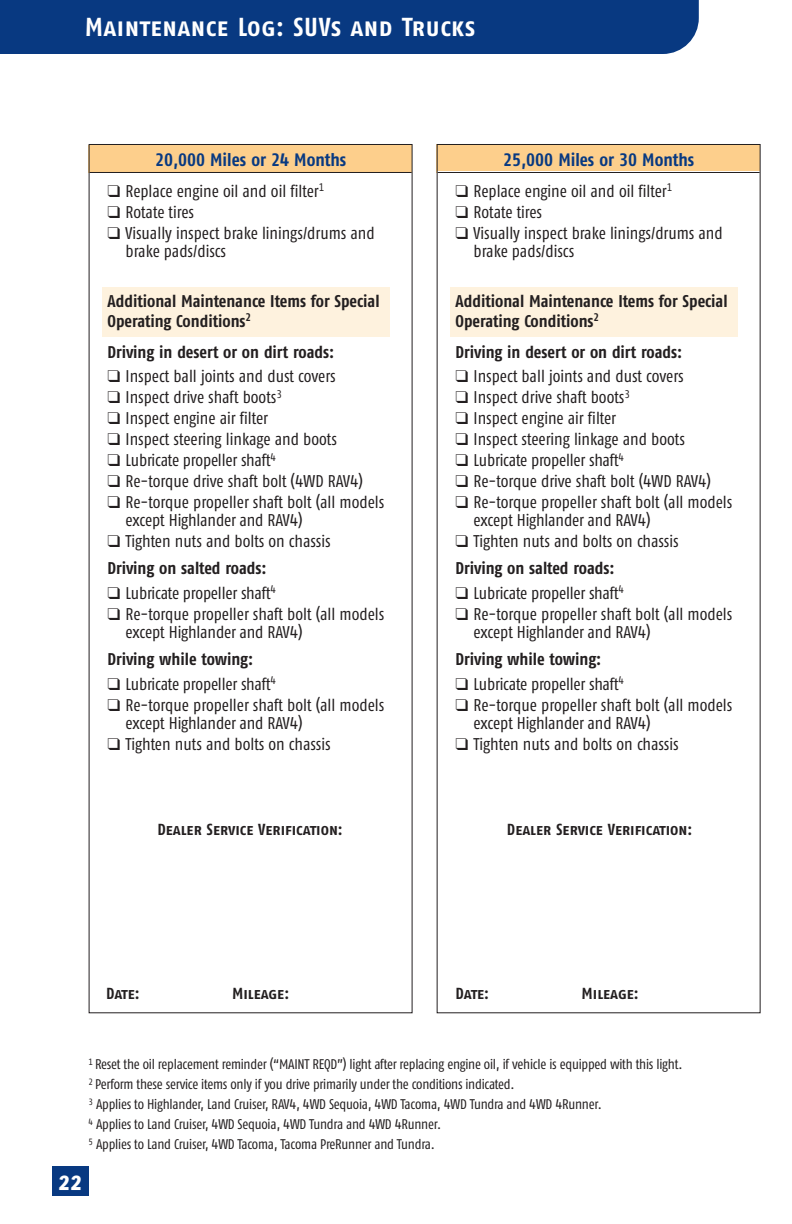
<style>
.page{position:relative;width:792px;height:1224px;background:#fff}
.page>*{position:absolute;margin:0;border:0;box-sizing:border-box;transform-origin:0 0}
.t1{font:26px "Fago Co Bold Tf Caps";letter-spacing:.015em;color:#fff}
.t2{font:24px "Tenko Ehrgeizig";color:#fff}
.t3{font:18px "Fago Co Bold Tf";color:#083981}
.t4{font:17px/18px "Fago Co Regular Tf";letter-spacing:-.005em;color:#231f20}
.t5{font:17px/20px "Fago Co Bold Tf";letter-spacing:-.005em;color:#231f20}
.t6{font:16px "Fago Co Bold Tf Caps";color:#231f20}
.t7{font:14px/20px "Fago Co Regular Tf";letter-spacing:-.015em;color:#231f20}
</style>
<div class="page">
<div style="left:0;top:0;width:699px;height:54px;background:#083981"></div>
<div style="left:89px;top:145px;width:323px;height:27px;background:#fdcf8c"></div>
<div style="left:437px;top:145px;width:323px;height:28px;background:#fdcf8c"></div>
<div style="left:103px;top:287px;width:287px;height:50px;background:#fef2de"></div>
<div style="left:450px;top:287px;width:287px;height:50px;background:#fef2de"></div>
<hr style="left:90px;top:172px;width:322px;height:1px;background:#231f20">
<hr style="left:438px;top:172px;width:322px;height:1px;background:#231f20">
<div style="left:52px;top:1166px;width:36px;height:30px;background:#083981"></div>
<h1 class="t1" style="left:85px;top:12px;width:392px">Maintenance Log: SUVs and Trucks</h1>
<p class="t3" style="left:155px;top:153px;width:193px">20,000 Miles or 24 Months</p>
<p class="t4" style="left:108px;top:183px;width:218px">❑ Replace engine oil and oil filter<sup>1</sup></p>
<p class="t4" style="left:108px;top:204px;width:88px">❑ Rotate tires</p>
<p class="t4" style="left:126px;top:225px;width:251px;text-indent:-18px">❑ Visually inspect brake linings/drums and brake pads/discs</p>
<p class="t5" style="left:108px;top:292px;width:274px">Additional Maintenance Items for Special<br>Operating Conditions<sup>2</sup></p>
<p class="t5" style="left:108px;top:343px;width:228px">Driving in desert or on dirt roads:</p>
<p class="t4" style="left:108px;top:369px;width:230px">❑ Inspect ball joints and dust covers</p>
<p class="t4" style="left:108px;top:390px;width:176px">❑ Inspect drive shaft boots<sup>3</sup></p>
<p class="t4" style="left:108px;top:411px;width:162px">❑ Inspect engine air filter</p>
<p class="t4" style="left:108px;top:432px;width:231px">❑ Inspect steering linkage and boots</p>
<p class="t4" style="left:108px;top:453px;width:170px">❑ Lubricate propeller shaft<sup>4</sup></p>
<p class="t4" style="left:108px;top:474px;width:257px">❑ Re-torque drive shaft bolt (4WD RAV4)</p>
<p class="t4" style="left:126px;top:495px;width:260px;text-indent:-18px">❑ Re-torque propeller shaft bolt (all models except Highlander and RAV4)</p>
<p class="t4" style="left:108px;top:534px;width:224px">❑ Tighten nuts and bolts on chassis</p>
<p class="t5" style="left:108px;top:560px;width:160px">Driving on salted roads:</p>
<p class="t4" style="left:108px;top:586px;width:170px">❑ Lubricate propeller shaft<sup>4</sup></p>
<p class="t4" style="left:126px;top:607px;width:260px;text-indent:-18px">❑ Re-torque propeller shaft bolt (all models except Highlander and RAV4)</p>
<p class="t5" style="left:108px;top:651px;width:147px">Driving while towing:</p>
<p class="t4" style="left:108px;top:676px;width:170px">❑ Lubricate propeller shaft<sup>4</sup></p>
<p class="t4" style="left:126px;top:697px;width:260px;text-indent:-18px">❑ Re-torque propeller shaft bolt (all models except Highlander and RAV4)</p>
<p class="t4" style="left:108px;top:736px;width:224px">❑ Tighten nuts and bolts on chassis</p>
<p class="t3" style="left:503px;top:153px;width:193px">25,000 Miles or 30 Months</p>
<p class="t4" style="left:456px;top:183px;width:218px">❑ Replace engine oil and oil filter<sup>1</sup></p>
<p class="t4" style="left:456px;top:204px;width:88px">❑ Rotate tires</p>
<p class="t4" style="left:474px;top:225px;width:251px;text-indent:-18px">❑ Visually inspect brake linings/drums and brake pads/discs</p>
<p class="t5" style="left:456px;top:292px;width:274px">Additional Maintenance Items for Special<br>Operating Conditions<sup>2</sup></p>
<p class="t5" style="left:456px;top:343px;width:228px">Driving in desert or on dirt roads:</p>
<p class="t4" style="left:456px;top:369px;width:230px">❑ Inspect ball joints and dust covers</p>
<p class="t4" style="left:456px;top:390px;width:176px">❑ Inspect drive shaft boots<sup>3</sup></p>
<p class="t4" style="left:456px;top:411px;width:162px">❑ Inspect engine air filter</p>
<p class="t4" style="left:456px;top:432px;width:231px">❑ Inspect steering linkage and boots</p>
<p class="t4" style="left:456px;top:453px;width:170px">❑ Lubricate propeller shaft<sup>4</sup></p>
<p class="t4" style="left:456px;top:474px;width:257px">❑ Re-torque drive shaft bolt (4WD RAV4)</p>
<p class="t4" style="left:474px;top:495px;width:260px;text-indent:-18px">❑ Re-torque propeller shaft bolt (all models except Highlander and RAV4)</p>
<p class="t4" style="left:456px;top:534px;width:224px">❑ Tighten nuts and bolts on chassis</p>
<p class="t5" style="left:456px;top:560px;width:160px">Driving on salted roads:</p>
<p class="t4" style="left:456px;top:586px;width:170px">❑ Lubricate propeller shaft<sup>4</sup></p>
<p class="t4" style="left:474px;top:607px;width:260px;text-indent:-18px">❑ Re-torque propeller shaft bolt (all models except Highlander and RAV4)</p>
<p class="t5" style="left:456px;top:651px;width:147px">Driving while towing:</p>
<p class="t4" style="left:456px;top:676px;width:170px">❑ Lubricate propeller shaft<sup>4</sup></p>
<p class="t4" style="left:474px;top:697px;width:260px;text-indent:-18px">❑ Re-torque propeller shaft bolt (all models except Highlander and RAV4)</p>
<p class="t4" style="left:456px;top:736px;width:224px">❑ Tighten nuts and bolts on chassis</p>
<p class="t6" style="left:157px;top:820px;width:187px">Dealer Service Verification:</p>
<p class="t6" style="left:507px;top:820px;width:187px">Dealer Service Verification:</p>
<p class="t6" style="left:106px;top:984px;width:35px">Date:</p>
<p class="t6" style="left:232px;top:984px;width:59px">Mileage:</p>
<p class="t6" style="left:456px;top:984px;width:35px">Date:</p>
<p class="t6" style="left:582px;top:984px;width:59px">Mileage:</p>
<p class="t7" style="left:89px;top:1056px;width:595px"><sup>1</sup> Reset the oil replacement reminder (“MAINT REQD”) light after replacing engine oil, if vehicle is equipped with this light.<br><sup>2</sup> Perform these service items only if you drive primarily under the conditions indicated.<br><sup>3</sup> Applies to Highlander, Land Cruiser, RAV4, 4WD Sequoia, 4WD Tacoma, 4WD Tundra and 4WD 4Runner.<br><sup>4</sup> Applies to Land Cruiser, 4WD Sequoia, 4WD Tundra and 4WD 4Runner.<br><sup>5</sup> Applies to Land Cruiser, 4WD Tacoma, Tacoma PreRunner and Tundra.</p>
<h2 class="t2" style="left:58px;top:1175px;width:26px">22</h2>
</div>
